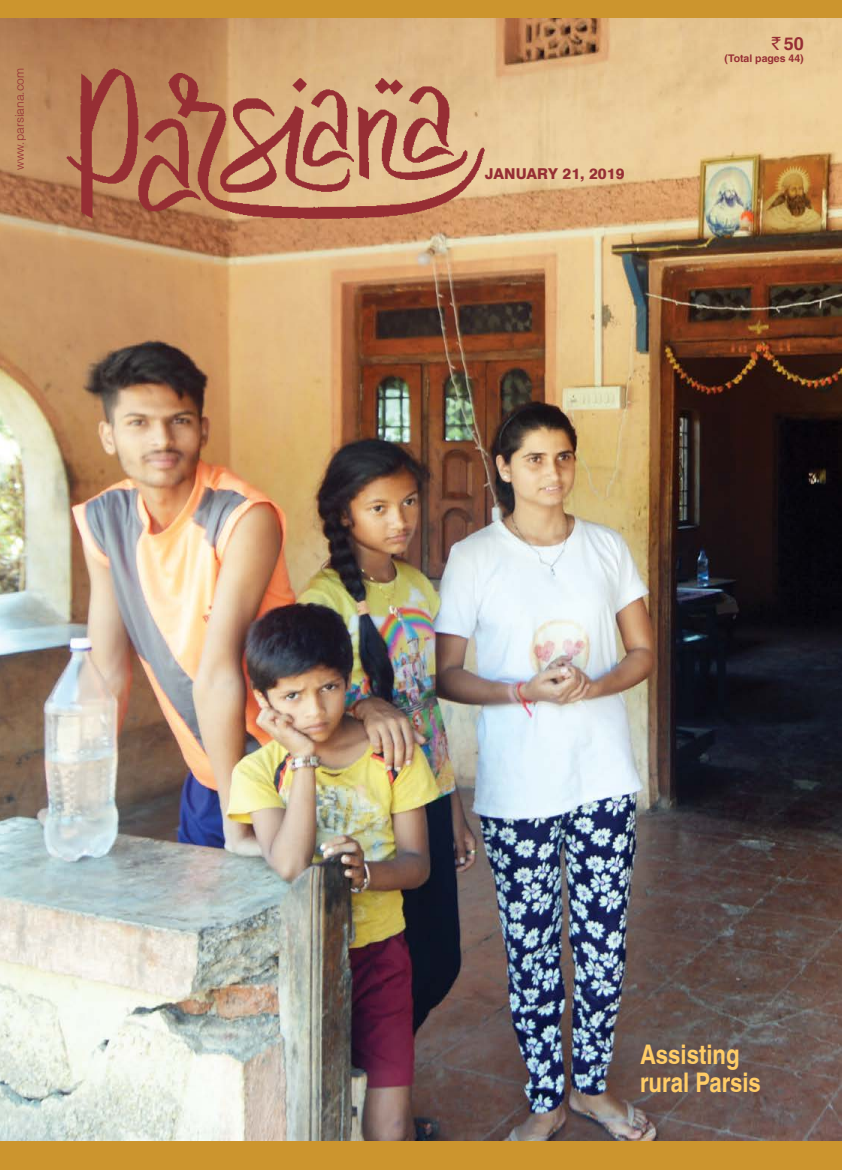
<style>
.page{position:relative;width:842px;height:1170px;background:#fff}
.page>*{position:absolute;margin:0;border:0;box-sizing:border-box;transform-origin:0 0}
.t1{font:700 condensed 27px/28.5px "Helvetica";color:#ffcd67}
.t2{font:700 18px "Switzerland";color:#962e34}
.t3{font:800 15px "Swiss 721 BT";color:#962e34}
.t4{font:300 12px "Helvetica";color:#962e34}
.t5{font:700 10.5px "Switzerland";color:#962e34}
.s1{font-family:"Rupee Foradian";font-weight:400}
</style>
<div class="page">
<div style="left:0;top:0;width:842px;height:23px;background:#cc952e"></div>
<div style="left:0;top:1133px;width:842px;height:36px;background:#cc952e"></div>
<img style="left:0;top:19px;width:842px;height:1121px">
<img style="left:61px;top:60px;width:434px;height:174px">
<p class="t4" style="left:12px;top:170px;width:104px;rotate:-90deg">www.parsiana.com</p>
<p class="t3" style="left:485px;top:165px;width:141px">JANUARY 21, 2019</p>
<p class="t2" style="left:772px;top:33px;width:33px"><span class="s1">`</span>50</p>
<p class="t5" style="left:724px;top:52px;width:81px">(Total pages 44)</p>
<p class="t1" style="left:640px;top:1039px;width:122px">Assisting rural Parsis</p>
</div>
